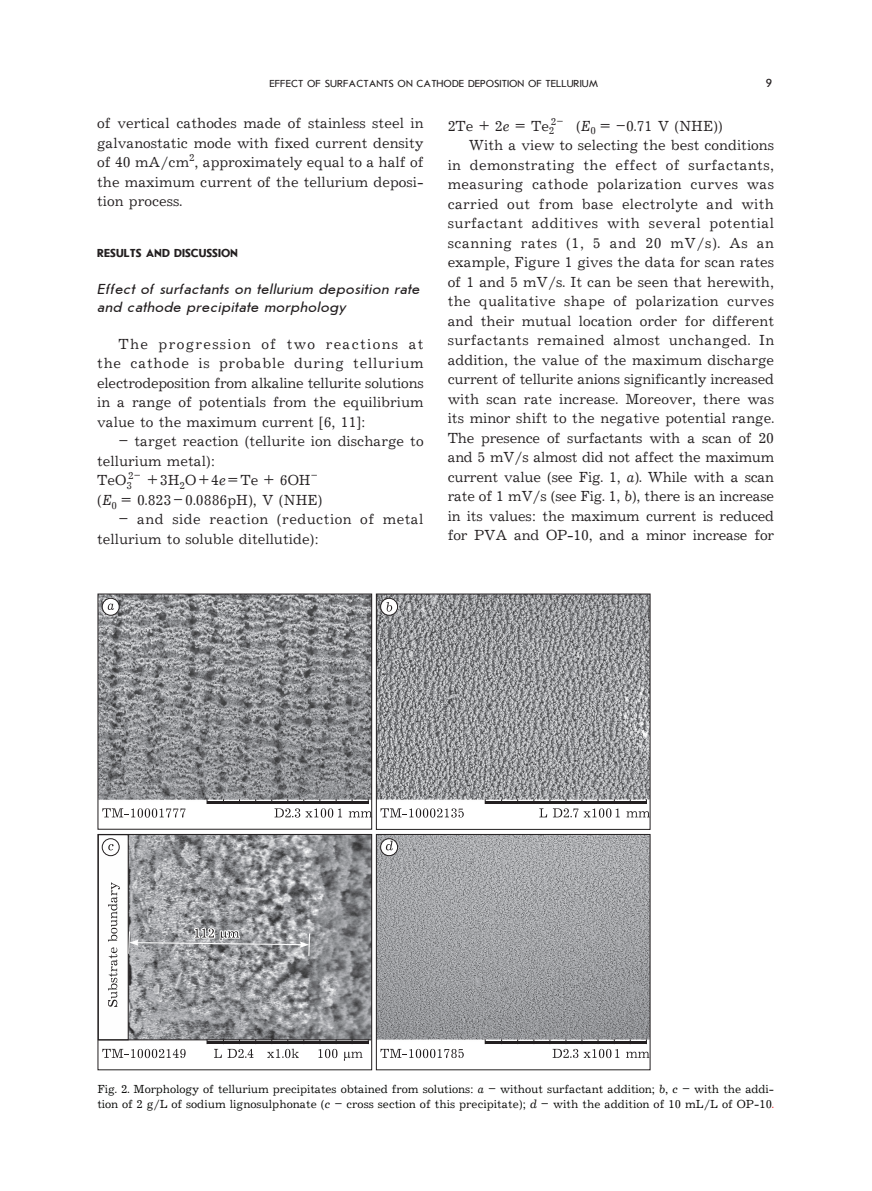
<style>
.page{position:relative;width:872px;height:1191px;background:#fff}
.page>*{position:absolute;margin:0;border:0;box-sizing:border-box;transform-origin:0 0}
.t1{font:15px/19.5px "Journal Cyrillic";color:#231f20}
.t2{font:15px/18px "Journal Sans Italic Cyrillic";color:#231f20}
.t3{font:15px "Journal Cyrillic";letter-spacing:.025em;color:#231f20}
.t4{font:15px "Journal Cyrillic";letter-spacing:.02em;color:#231f20}
.t5{font:15px "Journal Cyrillic";letter-spacing:.03em;color:#231f20}
.t6{font:15px "Journal Cyrillic";letter-spacing:.035em;color:#231f20}
.t7{font:12px/15px "Journal Cyrillic";letter-spacing:-.01em;color:#040503}
.t8{font:12px "Journal Sans Bold Cyrillic";color:#231f20}
.t9{font:12px "Journal Sans Cyrillic";color:#231f20}
.t10{font:10.5px "Journal Sans Cyrillic";color:#231f20}
.t11{font:10.5px "Journal Cyrillic";color:#231f20}
.s1{font-family:"Journal Italic Cyrillic"}
.s2{color:#ee1f23}
</style>
<div class="page">
<img style="left:378px;top:595px;width:270px;height:223px">
<div style="left:376px;top:593px;width:274px;height:236px;border:1px solid #231f20"></div>
<img style="left:100px;top:595px;width:270px;height:223px">
<div style="left:98px;top:593px;width:274px;height:236px;border:1px solid #231f20"></div>
<div style="left:102px;top:598px;width:17px;height:17px;background:#fefefe;border-radius:50%"></div>
<div style="left:102px;top:598px;width:17px;height:17px;border:1px solid #231f20;border-radius:50%"></div>
<svg style="left:108px;top:603px;width:6px;height:7px"></svg>
<svg style="left:380px;top:598px;width:17px;height:17px"></svg>
<div style="left:380px;top:598px;width:18px;height:17px;border:1px solid #231f20;border-radius:50%"></div>
<svg style="left:386px;top:602px;width:6px;height:9px"></svg>
<img style="left:100px;top:836px;width:270px;height:225px">
<div style="left:98px;top:834px;width:30px;height:206px;background:#fefefe"></div>
<hr style="left:98px;top:1039px;width:273px;height:1px;background:#231f20">
<div style="left:98px;top:834px;width:274px;height:236px;border:1px solid #231f20"></div>
<img style="left:378px;top:836px;width:270px;height:223px">
<div style="left:376px;top:834px;width:274px;height:236px;border:1px solid #231f20"></div>
<div style="left:102px;top:838px;width:17px;height:18px;border:1px solid #231f20;border-radius:50%"></div>
<svg style="left:108px;top:844px;width:5px;height:6px"></svg>
<svg style="left:380px;top:838px;width:17px;height:17px"></svg>
<div style="left:380px;top:838px;width:18px;height:18px;border:1px solid #231f20;border-radius:50%"></div>
<svg style="left:386px;top:840px;width:7px;height:10px"></svg>
<svg style="left:102px;top:808px;width:83px;height:9px"></svg>
<hr style="left:207px;top:801px;width:161px;height:3px;background:#231f20">
<hr style="left:207px;top:1041px;width:161px;height:3px;background:#231f20">
<hr style="left:485px;top:801px;width:161px;height:3px;background:#231f20">
<hr style="left:485px;top:1041px;width:161px;height:3px;background:#231f20">
<svg style="left:271px;top:799px;width:71px;height:18px"></svg>
<svg style="left:349px;top:811px;width:23px;height:6px"></svg>
<svg style="left:380px;top:808px;width:84px;height:9px"></svg>
<svg style="left:533px;top:799px;width:87px;height:18px"></svg>
<svg style="left:626px;top:811px;width:24px;height:6px"></svg>
<svg style="left:102px;top:1048px;width:84px;height:10px"></svg>
<svg style="left:214px;top:1039px;width:42px;height:18px"></svg>
<svg style="left:267px;top:1039px;width:37px;height:19px"></svg>
<svg style="left:318px;top:1039px;width:19px;height:19px"></svg>
<svg style="left:344px;top:1051px;width:18px;height:9px"></svg>
<svg style="left:380px;top:1048px;width:84px;height:10px"></svg>
<svg style="left:549px;top:1039px;width:70px;height:19px"></svg>
<svg style="left:626px;top:1051px;width:23px;height:6px"></svg>
<svg style="left:128px;top:925px;width:183px;height:32px;background:#a0a1a4"></svg>
<svg style="left:108px;top:947px;width:9px;height:60px"></svg>
<svg style="left:108px;top:882px;width:12px;height:59px"></svg>
<p class="t10" style="left:269px;top:79px;width:283px">EFFECT OF SURFACTANTS ON CATHODE DEPOSITION OF TELL</p>
<p class="t10" style="left:566px;top:79px;width:32px">URIUM</p>
<p class="t9" style="left:765px;top:77px;width:8px">9</p>
<p class="t1" style="left:97px;top:114px;width:328px;text-align:justify">of vertical cathodes made of stainless steel in galvanostatic mode with fixed current density of 40 mA/cm<sup>2</sup>, approximately equal to a half of the maximum current of the tellurium deposi&shy;tion process.</p>
<p class="t8" style="left:97px;top:246px;width:142px">RESULTS AND DISCUSSION</p>
<p class="t2" style="left:97px;top:281px;width:324px">Effect of surfactants on tellurium deposition rate and cathode precipitate morphology</p>
<p class="t1" style="left:97px;top:335px;width:328px;text-align:justify;text-indent:21px">The progression of two reactions at the cathode is probable during tellurium electrodeposition from alkaline tellurite solutions in a range of potentials from the equilibrium value to the maximum current [6, 11]:</p>
<p class="t1" style="left:97px;top:432px;width:328px;text-indent:21px">– target reaction (tellurite ion discharge to tellurium metal):<br>TeO<sub>3</sub></p>
<p class="t11" style="left:128px;top:470px;width:14px">2–</p>
<p class="t1" style="left:97px;top:471px;width:227px;text-indent:50px">+3H<sub>2</sub>O+4<span class="s1">e</span>=Te + 6OH<sup>– </sup>(<span class="s1">E</span><sub>0</sub> = 0.823–0.0886pH), V (NHE)</p>
<p class="t1" style="left:97px;top:510px;width:328px;text-indent:21px">– and side reaction (reduction of metal tellurium to soluble ditellutide):</p>
<p class="t1" style="left:551px;top:117px;width:173px"><sup>2–</sup> (<span class="s1">E</span><sub>0</sub> = –0.71 V (NHE))</p>
<p class="t1" style="left:469px;top:136px;width:307px">With a view to selecting the best conditions</p>
<p class="t3" style="left:448px;top:157px;width:328px">in demonstrating the effect of surfactants,</p>
<p class="t3" style="left:448px;top:176px;width:328px">measuring cathode polarization curves was</p>
<p class="t4" style="left:448px;top:196px;width:328px">carried out from base electrolyte and with</p>
<p class="t5" style="left:448px;top:215px;width:328px">surfactant additives with several potential</p>
<p class="t6" style="left:448px;top:235px;width:328px">scanning rates (1, 5 and 20 mV/s). As an</p>
<p class="t1" style="left:448px;top:253px;width:328px">example, Figure 1 gives the data for scan rates</p>
<p class="t1" style="left:448px;top:273px;width:328px">of 1 and 5 mV/s. It can be seen that herewith,</p>
<p class="t1" style="left:448px;top:292px;width:328px">the qualitative shape of polarization curves</p>
<p class="t1" style="left:448px;top:312px;width:328px">and their mutual location order for different</p>
<p class="t4" style="left:448px;top:332px;width:328px">surfactants remained almost unchanged. In</p>
<p class="t1" style="left:448px;top:351px;width:328px">addition, the value of the maximum discharge</p>
<p class="t1" style="left:448px;top:370px;width:328px">current of tellurite anions significantly increased</p>
<p class="t1" style="left:448px;top:390px;width:328px">with scan rate increase. Moreover, there was</p>
<p class="t1" style="left:448px;top:409px;width:328px">its minor shift to the negative potential range.</p>
<p class="t1" style="left:448px;top:429px;width:328px">The presence of surfactants with a scan of 20</p>
<p class="t1" style="left:448px;top:448px;width:328px">and 5 mV/s almost did not affect the maximum</p>
<p class="t1" style="left:448px;top:468px;width:328px">current value (see Fig. 1, <span class="s1">a</span>). While with a scan</p>
<p class="t1" style="left:448px;top:487px;width:328px">rate of 1 mV/s (see Fig. 1, <span class="s1">b</span>), there is an increase</p>
<p class="t1" style="left:448px;top:507px;width:328px">in its values: the maximum current is reduced</p>
<p class="t1" style="left:448px;top:526px;width:328px">for PVA and OP-10, and a minor increase for</p>
<p class="t1" style="left:448px;top:117px;width:108px">2Te + 2<span class="s1">e</span> = Te<sub>2</sub></p>
<p class="t7" style="left:97px;top:1082px;width:678px">Fig. 2. Morphology of tellurium precipitates obtained from solutions: <span class="s1">a</span> – without surfactant addition; <span class="s1">b</span>, <span class="s1">c</span> – with the addi&shy;tion of 2 g/L of sodium lignosulphonate (<span class="s1">c</span> – cross section of this precipitate); <span class="s1">d</span> – with the addition of 10 mL/L of OP-10<span class="s2">.</span></p>
</div>
